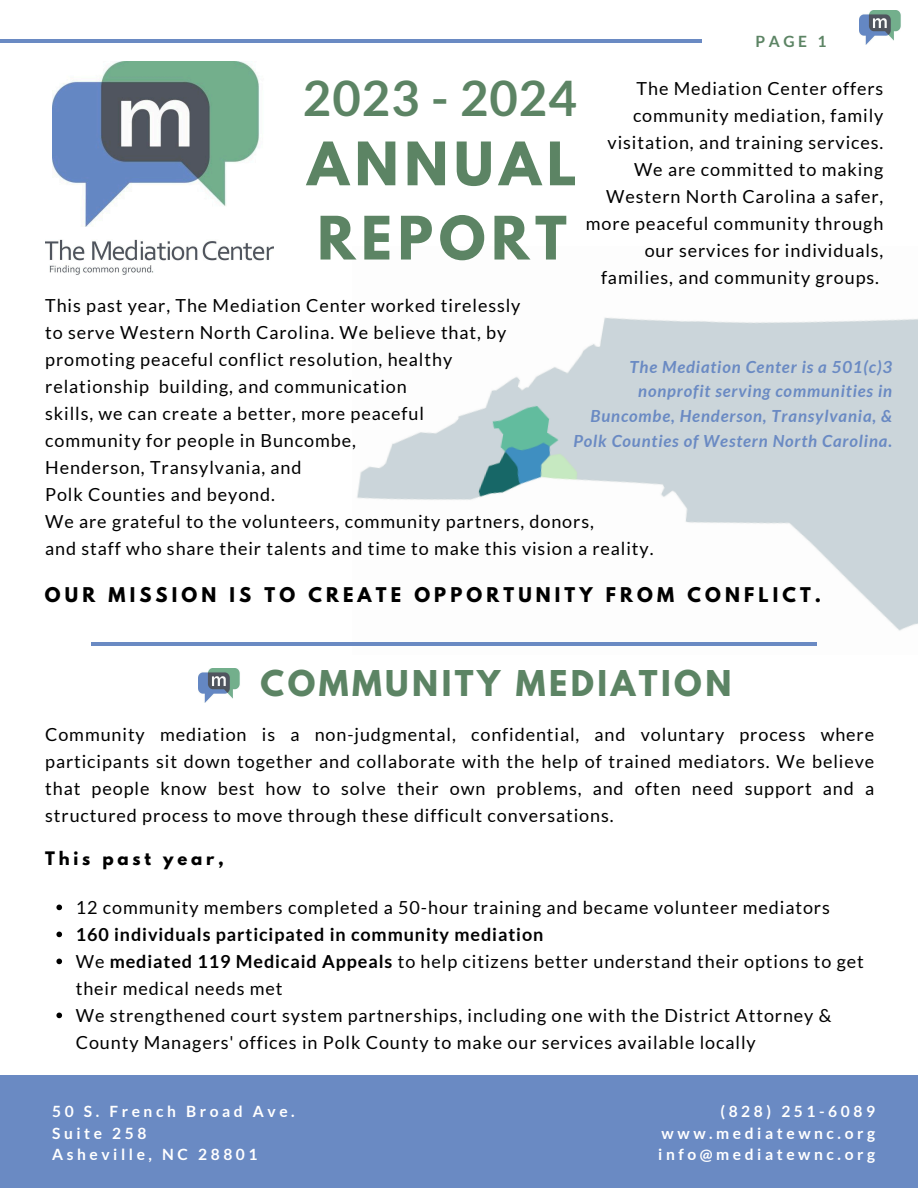
<style>
.page{position:relative;width:918px;height:1188px;background:#fff}
.page>*{position:absolute;margin:0;border:0;box-sizing:border-box;transform-origin:0 0}
.t1{font:700 53.1px/74.2px "League Spartan";letter-spacing:.11em;color:#5c8464}
.t2{font:700 49.05px "Lato";letter-spacing:.02em;color:#5c8464}
.t3{font:700 31.5px "League Spartan";letter-spacing:.11em;color:#5c8464}
.t4{font:18px/27px "Lato";letter-spacing:.05em;color:#000}
.t5{font:700 18px "Lato";letter-spacing:.05em;color:#000}
.t6{font:700 18px "League Spartan";letter-spacing:.23em;color:#000}
.t7{font:italic 700 16.65px/24.8px "Lato";letter-spacing:.05em;color:#6a8ac3;text-align:right}
.t8{font:700 16.5px "League Spartan";letter-spacing:.23em;color:#000}
.t9{font:700 15.6px "Lato";letter-spacing:.23em;color:#fff}
.t10{font:700 15.6px "Lato";color:#5c8464}
.s1{font-weight:700}
</style>
<div class="page">
<img style="left:45px;top:239px;width:229px;height:36px">
<hr style="left:0;top:40px;width:701px;height:3px;background:#6a8ac3">
<div style="left:0;top:1076px;width:918px;height:112px;background:#6a8ac3"></div>
<img style="left:52px;top:61px;width:208px;height:166px">
<img style="left:860px;top:10px;width:41px;height:34px">
<img style="left:352px;top:317px;width:566px;height:329px">
<hr style="left:92px;top:642px;width:725px;height:3px;background:#6a8ac3">
<img style="left:198px;top:669px;width:42px;height:34px">
<svg style="left:56px;top:905px;width:6px;height:5px"></svg>
<svg style="left:56px;top:932px;width:6px;height:5px"></svg>
<svg style="left:56px;top:959px;width:6px;height:5px"></svg>
<svg style="left:56px;top:1013px;width:6px;height:5px"></svg>
<p class="t10" style="left:756px;top:31px;width:72px">PAGE 1</p>
<h2 class="t2" style="left:303px;top:68px;width:275px">2023 - 2024</h2>
<h6 class="t1" style="left:307px;top:134px;width:271px">ANNUAL<br>REPORT</h6>
<h1 class="t4" style="left:586px;top:75px;width:299px;text-align:right">The Mediation Center offers community mediation, family visitation, and training services.<br>We are committed to making<br>Western North Carolina a safer, more peaceful community through our services for individuals, families, and community groups.</h1>
<p class="t4" style="left:45px;top:292px;width:610px">This past year, The Mediation Center worked tirelessly<br>to serve Western North Carolina. We believe that, by<br>promoting peaceful conflict resolution, healthy<br>relationship building, and communication<br>skills, we can create a better, more peaceful<br>community for people in Buncombe,<br>Henderson, Transylvania, and<br>Polk Counties and beyond.<br>We are grateful to the volunteers, community partners, donors,<br>and staff who share their talents and time to make this vision a reality.</p>
<h3 class="t6" style="left:45px;top:586px;width:778px">OUR MISSION IS TO CREATE OPPORTUNITY FROM CONFLICT.</h3>
<p class="t7" style="left:573px;top:354px;width:320px">The Mediation Center is a 501(c)3 nonprofit serving communities in Buncombe, Henderson, Transylvania, &amp; Polk Counties of Western North Carolina.</p>
<h5 class="t3" style="left:260px;top:668px;width:472px">COMMUNITY MEDIATION</h5>
<h4 class="t4" style="left:45px;top:720px;width:831px;text-align:justify">Community mediation is a non-judgmental, confidential, and voluntary process where participants sit down together and collaborate with the help of trained mediators. We believe that people know best how to solve their own problems, and often need support and a structured process to move through these difficult conversations.</h4>
<p class="t8" style="left:45px;top:850px;width:180px">This past year,</p>
<p class="t4" style="left:76px;top:893px;width:756px">12 community members completed a 50-hour training and became volunteer mediators</p>
<h6 class="t5" style="left:76px;top:923px;width:469px">160 individuals participated in community mediation</h6>
<h5 class="t4" style="left:76px;top:947px;width:790px">We <span class="s1">mediated 119 Medicaid Appeals</span> to help citizens better understand their options to get their medical needs met</h5>
<p class="t4" style="left:76px;top:1001px;width:757px">We strengthened court system partnerships, including one with the District Attorney &amp;<br>County Managers' offices in Polk County to make our services available locally</p>
<p class="t9" style="left:52px;top:1102px;width:244px">50 S. French Broad Ave.</p>
<p class="t9" style="left:52px;top:1123px;width:96px">Suite 258</p>
<p class="t9" style="left:52px;top:1145px;width:207px">Asheville, NC 28801</p>
<p class="t9" style="left:720px;top:1102px;width:156px">(828) 251-6089</p>
<p class="t9" style="left:662px;top:1123px;width:215px">www.mediatewnc.org</p>
<p class="t9" style="left:658px;top:1145px;width:218px">info@mediatewnc.org</p>
</div>
